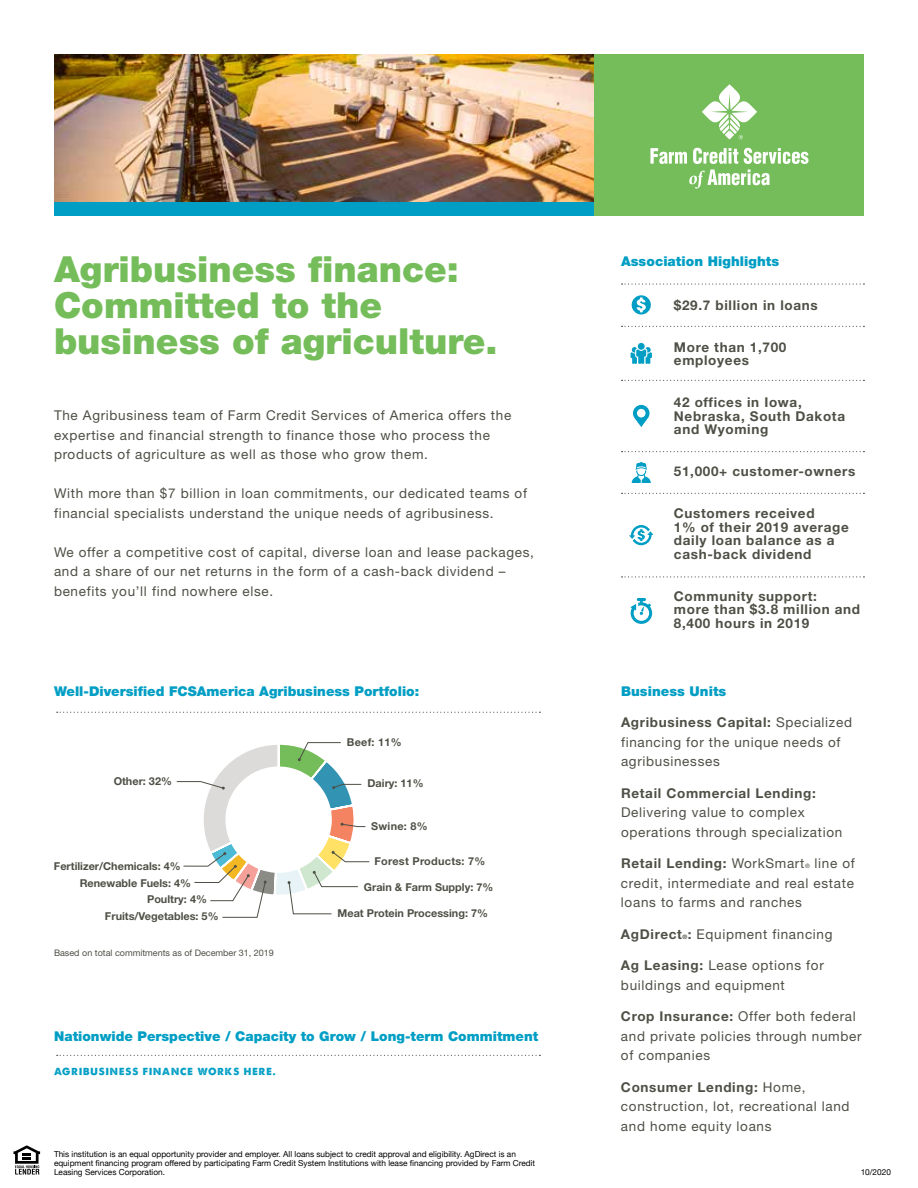
<style>
.page{position:relative;width:918px;height:1188px;background:#fff}
.page>*{position:absolute;margin:0;border:0;box-sizing:border-box;transform-origin:0 0}
.t1{font:900 36px/36px "Helvetica Neue LT Std";color:#75bd5a}
.t2{font:13.5px/19.5px "Helvetica Neue LT Std";letter-spacing:.05em;color:#4e4f45}
.t3{font:700 13.5px/13.5px "Helvetica Neue LT Std";letter-spacing:.05em;color:#4e4f45}
.t4{font:900 13.5px "Helvetica Neue LT Std";color:#009ec4}
.t5{font:700 10.8px "Helvetica Neue LT Std";color:#4e4f45}
.t6{font:700 10.8px "Helvetica Neue LT Std";letter-spacing:.025em;color:#4e4f45}
.t7{font:9.75px "A Loveof Thunder";letter-spacing:.1em;color:#009ec4}
.t8{font:9px "Helvetica Neue LT Std";color:#4e4f45}
.t9{font:8.25px/9px "Helvetica Neue";color:#000}
.t10{font:6px "Helvetica Neue LT Std";color:#4e4f45}
.t11{font:700 6px "Helvetica Neue LT Std";color:#4e4f45}
.s1{font-weight:700}
.s2{font-weight:400}
</style>
<div class="page">
<img style="left:54px;top:54px;width:540px;height:148px">
<div style="left:54px;top:202px;width:540px;height:14px;background:#009ec4"></div>
<svg style="left:622px;top:326px;width:242px;height:1px"></svg>
<svg style="left:622px;top:380px;width:242px;height:1px"></svg>
<svg style="left:622px;top:451px;width:242px;height:1px"></svg>
<svg style="left:622px;top:284px;width:242px;height:1px"></svg>
<svg style="left:622px;top:493px;width:242px;height:1px"></svg>
<svg style="left:622px;top:576px;width:242px;height:1px"></svg>
<svg style="left:631px;top:343px;width:21px;height:21px"></svg>
<svg style="left:632px;top:462px;width:19px;height:21px"></svg>
<svg style="left:629px;top:525px;width:24px;height:20px"></svg>
<svg style="left:633px;top:405px;width:17px;height:22px"></svg>
<svg style="left:632px;top:295px;width:19px;height:19px"></svg>
<svg style="left:630px;top:598px;width:22px;height:26px"></svg>
<div style="left:594px;top:54px;width:270px;height:162px;background:#75bd5a"></div>
<svg style="left:650px;top:84px;width:159px;height:105px"></svg>
<svg style="left:13px;top:1145px;width:27px;height:30px"></svg>
<svg style="left:176px;top:742px;width:194px;height:176px"></svg>
<svg style="left:57px;top:712px;width:483px;height:1px"></svg>
<svg style="left:57px;top:1055px;width:483px;height:1px"></svg>
<h1 class="t1" style="left:54px;top:251px;width:445px">Agribusiness finance:<br>Committed to the business of agriculture.</h1>
<p class="t2" style="left:54px;top:405px;width:459px">The Agribusiness team of Farm Credit Services of America offers the expertise and financial strength to finance those who process the products of agriculture as well as those who grow them.</p>
<p class="t2" style="left:54px;top:483px;width:475px">With more than $7 billion in loan commitments, our dedicated teams of financial specialists understand the unique needs of agribusiness.</p>
<p class="t2" style="left:54px;top:542px;width:481px">We offer a competitive cost of capital, diverse loan and lease packages, and a share of our net returns in the form of a cash-back dividend – benefits you’ll find nowhere else.</p>
<p class="t4" style="left:54px;top:683px;width:367px">Well-Diversified FCSAmerica Agribusiness Portfolio:</p>
<p class="t5" style="left:114px;top:774px;width:60px">Other: 32%</p>
<p class="t5" style="left:54px;top:860px;width:128px">Fertilizer/Chemicals: 4%</p>
<p class="t5" style="left:347px;top:736px;width:56px">Beef: 11%</p>
<p class="t5" style="left:368px;top:776px;width:57px">Dairy: 11%</p>
<p class="t5" style="left:371px;top:820px;width:58px">Swine: 8%</p>
<p class="t6" style="left:375px;top:855px;width:112px">Forest Products: 7%</p>
<p class="t5" style="left:80px;top:876px;width:113px">Renewable Fuels: 4%</p>
<p class="t5" style="left:364px;top:880px;width:131px">Grain &amp; Farm Supply: 7%</p>
<p class="t5" style="left:147px;top:893px;width:61px">Poultry: 4%</p>
<p class="t5" style="left:105px;top:910px;width:115px">Fruits/Vegetables: 5%</p>
<p class="t8" style="left:54px;top:947px;width:221px">Based on total commitments as of December 31, 2019</p>
<p class="t5" style="left:338px;top:907px;width:152px">Meat Protein Processing: 7%</p>
<p class="t4" style="left:54px;top:1029px;width:486px">Nationwide Perspective / Capacity to Grow / Long-term Commitment</p>
<p class="t7" style="left:54px;top:1066px;width:223px">AGRIBUSINESS FINANCE WORKS HERE.</p>
<p class="t9" style="left:54px;top:1150px;width:483px">This institution is an equal opportunity provider and employer. All loans subject to credit approval and eligibility. AgDirect is an equipment financing program offered by participating Farm Credit System Institutions with lease financing provided by Farm Credit<br>Leasing Services Corporation.</p>
<p class="t4" style="left:621px;top:253px;width:160px">Association Highlights</p>
<p class="t3" style="left:674px;top:298px;width:145px">$29.7 billion in loans</p>
<p class="t3" style="left:674px;top:340px;width:114px">More than 1,700 employees</p>
<p class="t3" style="left:674px;top:395px;width:173px">42 offices in Iowa,<br>Nebraska, South Dakota and Wyoming</p>
<p class="t3" style="left:674px;top:464px;width:183px">51,000+ customer-owners</p>
<p class="t3" style="left:674px;top:506px;width:177px">Customers received<br>1% of their 2019 average daily loan balance as a cash-back dividend</p>
<p class="t3" style="left:674px;top:589px;width:188px">Community support:<br>more than $3.8 million and<br>8,400 hours in 2019</p>
<p class="t4" style="left:621px;top:683px;width:107px">Business Units</p>
<p class="t2" style="left:621px;top:713px;width:233px"><span class="s1">Agribusiness Capital:</span> Specialized financing for the unique needs of agribusinesses</p>
<p class="t3" style="left:621px;top:786px;width:196px">Retail Commercial Lending:</p>
<p class="t2" style="left:621px;top:803px;width:223px">Delivering value to complex operations through specialization</p>
<p class="t3" style="left:621px;top:856px;width:185px">Retail Lending: <span class="s2">WorkSmart</span></p>
<p class="t10" style="left:805px;top:863px;width:6px">®</p>
<p class="t2" style="left:621px;top:854px;width:235px;text-align:justify;text-indent:194px">line of credit, intermediate and real estate loans to farms and ranches</p>
<p class="t2" style="left:621px;top:924px;width:213px"><span class="s1">AgDirect :</span> Equipment financing</p>
<p class="t11" style="left:683px;top:933px;width:6px">®</p>
<p class="t2" style="left:621px;top:956px;width:204px"><span class="s1">Ag Leasing:</span> Lease options for buildings and equipment</p>
<p class="t2" style="left:621px;top:1007px;width:242px"><span class="s1">Crop Insurance:</span> Offer both federal and private policies through number of companies</p>
<p class="t2" style="left:621px;top:1077px;width:230px"><span class="s1">Consumer Lending:</span> Home, construction, lot, recreational land and home equity loans</p>
<p class="t9" style="left:861px;top:1168px;width:32px">10/2020</p>
</div>
